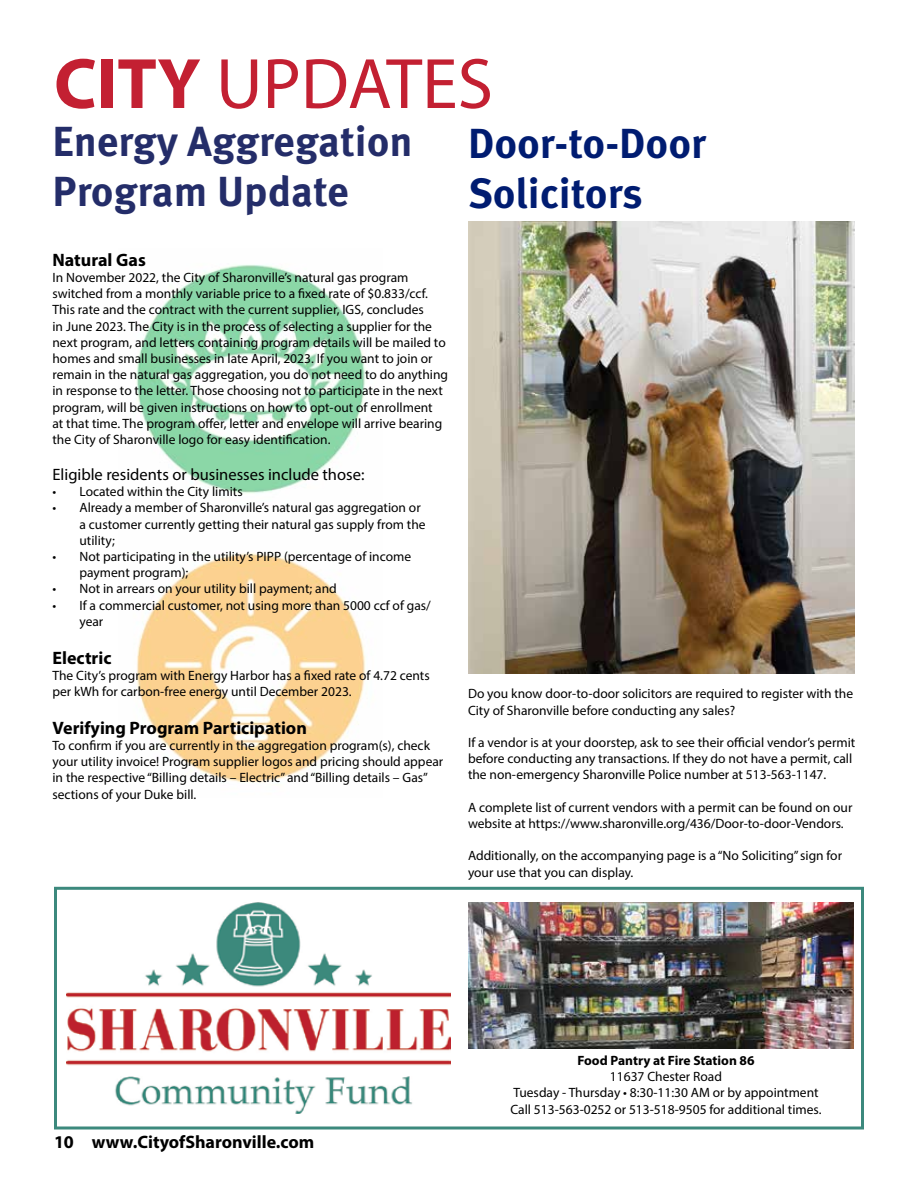
<style>
.page{position:relative;width:918px;height:1188px;background:#fff}
.page>*{position:absolute;margin:0;border:0;box-sizing:border-box;transform-origin:0 0}
.t1{font:72px "Myriad Pro";color:#c32032}
.t2{font:700 42px/50.4px "Meta Pro";color:#242d69}
.t3{font:700 42px/50.4px "Meta Pro";color:#001c71}
.t4{font:700 18px "Myriad Pro";color:#000}
.t5{font:16.5px "Myriad Pro";color:#000}
.t6{font:13.5px/16.2px "Myriad Pro";color:#000}
.t7{font:700 13.5px "Myriad Pro";color:#000}
.s1{font-weight:700}
</style>
<div class="page">
<img style="left:136px;top:553px;width:230px;height:230px">
<img style="left:136px;top:265px;width:229px;height:229px">
<div style="left:54px;top:887px;width:810px;height:243px;border:3px solid #3c897d"></div>
<img style="left:468px;top:903px;width:386px;height:145px">
<img style="left:468px;top:221px;width:387px;height:452px">
<img style="left:67px;top:903px;width:384px;height:211px">
<h1 class="t1" style="left:54px;top:39px;width:441px"><span class="s1">CITY</span> UPDATES</h1>
<h2 class="t2" style="left:52px;top:114px;width:362px">Energy Aggregation<br>Program Update</h2>
<h3 class="t4" style="left:52px;top:248px;width:95px">Natural Gas</h3>
<p class="t6" style="left:52px;top:269px;width:397px">In November 2022, the City of Sharonville’s natural gas program switched from a monthly variable price to a fixed rate of $0.833/ccf.<br>This rate and the contract with the current supplier, IGS, concludes<br>in June 2023. The City is in the process of selecting a supplier for the next program, and letters containing program details will be mailed to homes and small businesses in late April, 2023. If you want to join or remain in the natural gas aggregation, you do not need to do anything in response to the letter. Those choosing not to participate in the next program, will be given instructions on how to opt-out of enrollment<br>at that time. The program offer, letter and envelope will arrive bearing the City of Sharonville logo for easy identification.</p>
<p class="t5" style="left:52px;top:464px;width:313px">Eligible residents or businesses include those:</p>
<p class="t6" style="left:52px;top:483px;width:192px">• Located within the City limits</p>
<p class="t6" style="left:80px;top:500px;width:348px;text-indent:-27px">• Already a member of Sharonville’s natural gas aggregation or a customer currently getting their natural gas supply from the utility;</p>
<p class="t6" style="left:80px;top:548px;width:333px;text-indent:-27px">• Not participating in the utility’s PIPP (percentage of income payment program);</p>
<p class="t6" style="left:52px;top:581px;width:286px">• Not in arrears on your utility bill payment; and</p>
<p class="t6" style="left:80px;top:597px;width:353px;text-indent:-27px">• If a commercial customer, not using more than 5000 ccf of gas/ year</p>
<h3 class="t4" style="left:52px;top:646px;width:61px">Electric</h3>
<p class="t6" style="left:52px;top:667px;width:379px">The City’s program with Energy Harbor has a fixed rate of 4.72 cents per kWh for carbon-free energy until December 2023.</p>
<h3 class="t4" style="left:52px;top:716px;width:256px">Verifying Program Participation</h3>
<p class="t6" style="left:52px;top:737px;width:392px">To confirm if you are currently in the aggregation program(s), check your utility invoice! Program supplier logos and pricing should appear in the respective “Billing details – Electric” and “Billing details – Gas” sections of your Duke bill.</p>
<h2 class="t3" style="left:468px;top:115px;width:240px">Door-to-Door<br>Solicitors</h2>
<p class="t6" style="left:468px;top:686px;width:387px">Do you know door-to-door solicitors are required to register with the<br>City of Sharonville before conducting any sales?</p>
<p class="t6" style="left:468px;top:734px;width:389px">If a vendor is at your doorstep, ask to see their official vendor’s permit before conducting any transactions. If they do not have a permit, call the non-emergency Sharonville Police number at 513-563-1147.</p>
<p class="t6" style="left:468px;top:799px;width:386px">A complete list of current vendors with a permit can be found on our website at https://www.sharonville.org/436/Door-to-door-Vendors.</p>
<p class="t6" style="left:468px;top:848px;width:376px">Additionally, on the accompanying page is a “No Soliciting” sign for your use that you can display.</p>
<h3 class="t4" style="left:54px;top:1130px;width:262px">10 www.CityofSharonville.com</h3>
<p class="t7" style="left:577px;top:1052px;width:179px">Food Pantry at Fire Station 86</p>
<p class="t6" style="left:510px;top:1068px;width:313px;text-align:center">11637 Chester Road<br>Tuesday - Thursday • 8:30-11:30 AM or by appointment<br>Call 513-563-0252 or 513-518-9505 for additional times.</p>
</div>
